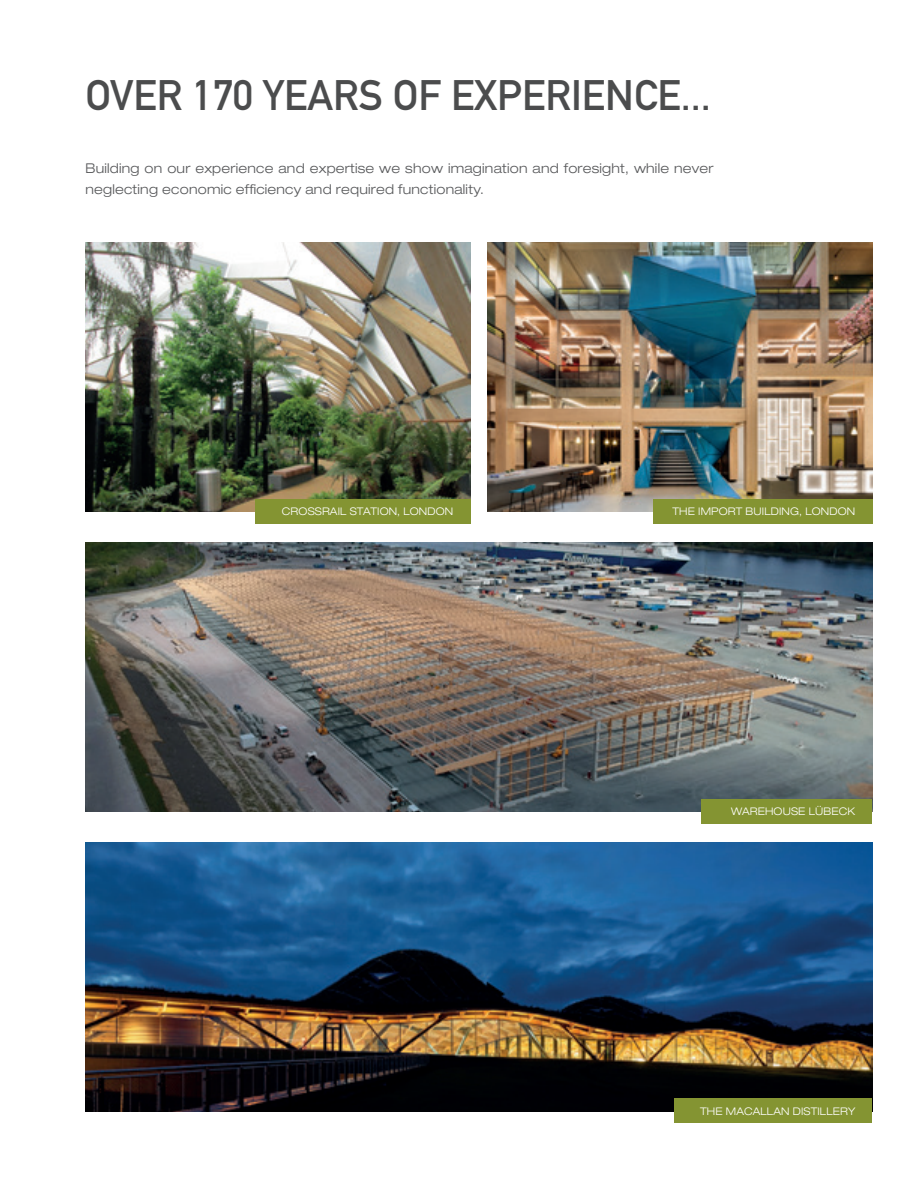
<style>
.page{position:relative;width:919px;height:1187px;background:#fff}
.page>*{position:absolute;margin:0;border:0;box-sizing:border-box;transform-origin:0 0}
.t1{font:42px "DIN Mittelschrift";color:#4b4c4d}
.t2{font:300 expanded 13.5px/21px "Helvetica Neue LT Std";letter-spacing:.015em;color:#57585a}
.t3{font:300 expanded 10.5px "Helvetica Neue LT Std";letter-spacing:.015em;color:#fff}
</style>
<div class="page">
<img style="left:85px;top:242px;width:385px;height:269px">
<div style="left:255px;top:499px;width:215px;height:24px;background:#849432"></div>
<img style="left:487px;top:242px;width:385px;height:269px">
<div style="left:653px;top:499px;width:219px;height:24px;background:#849432"></div>
<img style="left:85px;top:542px;width:787px;height:269px">
<div style="left:701px;top:799px;width:171px;height:24px;background:#849432"></div>
<img style="left:85px;top:842px;width:787px;height:269px">
<div style="left:674px;top:1098px;width:198px;height:25px;background:#849432"></div>
<h1 class="t1" style="left:85px;top:70px;width:627px">OVER 170 YEARS OF EXPERIENCE...</h1>
<p class="t2" style="left:85px;top:158px;width:629px">Building on our experience and expertise we show imagination and foresight, while never neglecting economic efficiency and required functionality.</p>
<p class="t3" style="left:282px;top:505px;width:173px">CROSSRAIL STATION, LONDON</p>
<p class="t3" style="left:672px;top:505px;width:184px">THE IMPORT BUILDING, LONDON</p>
<p class="t3" style="left:731px;top:805px;width:126px">WAREHOUSE LÜBECK</p>
<p class="t3" style="left:700px;top:1104px;width:156px">THE MACALLAN DISTILLERY</p>
</div>
